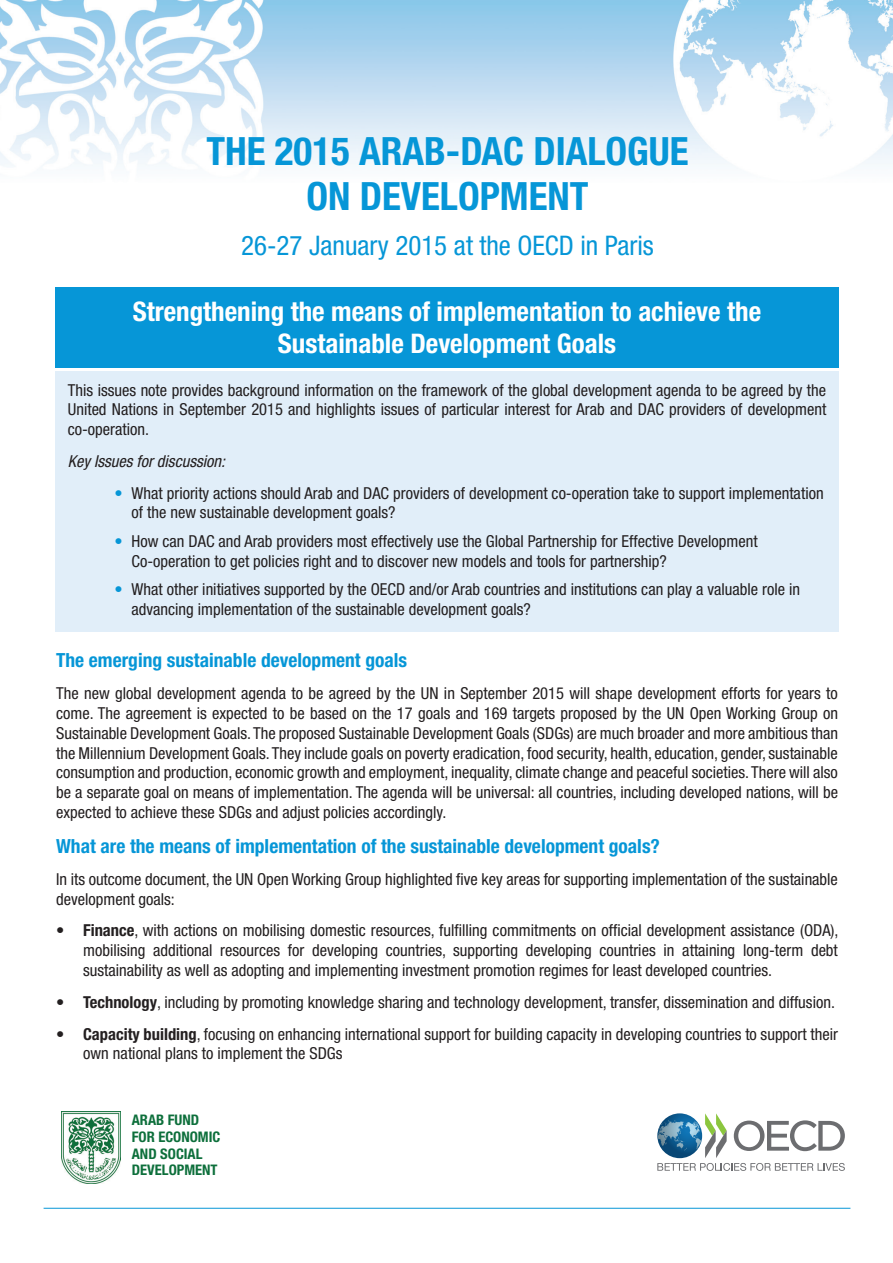
<style>
.page{position:relative;width:893px;height:1263px;background:#fff}
.page>*{position:absolute;margin:0;border:0;box-sizing:border-box;transform-origin:0 0}
.body{font:700 condensed 39px/45px "Helvetica Neue LT Std";color:#0696d7;text-align:center}
.t1{font:700 condensed 27px/32.4px "Helvetica Neue LT Std";color:#fff;text-align:center}
.body-2{font:condensed 27px "Helvetica Neue LT Std";color:#0696d7}
.small_ghead_use{font:700 condensed 19.5px "Helvetica Neue LT Std";color:#0696d7}
.body-3{font:condensed 16.5px/19.8px "Helvetica Neue LT Std";color:#231f20}
.body-4{font:italic condensed 16.5px "Helvetica Neue LT Std";color:#231f20}
.t2{font:700 condensed 14.55px/16.6px "Helvetica Neue LT Std";color:#0d6f3b}
.s1{color:#0696d7}
.s2{font-weight:700}
</style>
<div class="page">
<img style="left:0;top:0;width:893px;height:166px">
<svg style="left:657px;top:1113px;width:188px;height:58px"></svg>
<img style="left:61px;top:1112px;width:60px;height:71px">
<hr style="left:44px;top:1208px;width:806px;height:1px;background:#0696d7">
<div style="left:55px;top:287px;width:784px;height:80px;background:#0696d7"></div>
<div style="left:55px;top:371px;width:784px;height:260px;background:#e1eef9"></div>
<p class="body" style="left:206px;top:128px;width:484px">THE 2015 ARAB-DAC DIALOGUE<br>ON DEVELOPMENT</p>
<p class="body-2" style="left:241px;top:230px;width:414px">26-27 January 2015 at the OECD in Paris</p>
<p class="t1" style="left:133px;top:294px;width:630px">Strengthening the means of implementation to achieve the<br>Sustainable Development Goals</p>
<p class="body-3" style="left:68px;top:380px;width:760px;text-align:justify">This issues note provides background information on the framework of the global development agenda to be agreed by the United Nations in September 2015 and highlights issues of particular interest for Arab and DAC providers of development co-operation.</p>
<p class="body-4" style="left:68px;top:451px;width:159px">Key Issues for discussion:</p>
<p class="body-3" style="left:132px;top:483px;width:694px;text-indent:-17px"><span class="s1">•</span> What priority actions should Arab and DAC providers of development co-operation take to support implementation of the new sustainable development goals?</p>
<p class="body-3" style="left:132px;top:531px;width:628px;text-indent:-17px"><span class="s1">•</span> How can DAC and Arab providers most effectively use the Global Partnership for Effective Development<br>Co‑operation to get policies right and to discover new models and tools for partnership?</p>
<p class="body-3" style="left:132px;top:579px;width:670px;text-indent:-17px"><span class="s1">•</span> What other initiatives supported by the OECD and/or Arab countries and institutions can play a valuable role in advancing implementation of the sustainable development goals?</p>
<p class="small_ghead_use" style="left:56px;top:649px;width:353px">The emerging sustainable development goals</p>
<p class="body-3" style="left:56px;top:683px;width:783px;text-align:justify">The new global development agenda to be agreed by the UN in September 2015 will shape development efforts for years to come. The agreement is expected to be based on the 17 goals and 169 targets proposed by the UN Open Working Group on Sustainable Development Goals. The proposed Sustainable Development Goals (SDGs) are much broader and more ambitious than the Millennium Development Goals. They include goals on poverty eradication, food security, health, education, gender, sustainable consumption and production, economic growth and employment, inequality, climate change and peaceful societies. There will also be a separate goal on means of implementation. The agenda will be universal: all countries, including developed nations, will be expected to achieve these SDGs and adjust policies accordingly.</p>
<p class="small_ghead_use" style="left:56px;top:834px;width:605px">What are the means of implementation of the sustainable development goals?</p>
<p class="body-3" style="left:56px;top:869px;width:783px">In its outcome document, the UN Open Working Group highlighted five key areas for supporting implementation of the sustainable development goals:</p>
<p class="body-3" style="left:83px;top:921px;width:757px;text-align:justify;text-indent:-27px"><span class="s2">• Finance</span>, with actions on mobilising domestic resources, fulfilling commitments on official development assistance (ODA), mobilising additional resources for developing countries, supporting developing countries in attaining long-term debt sustainability as well as adopting and implementing investment promotion regimes for least developed countries.</p>
<p class="body-3" style="left:56px;top:992px;width:780px"><span class="s2">• Technology</span>, including by promoting knowledge sharing and technology development, transfer, dissemination and diffusion.</p>
<p class="body-3" style="left:83px;top:1024px;width:756px;text-indent:-27px"><span class="s2">• Capacity building</span>, focusing on enhancing international support for building capacity in developing countries to support their own national plans to implement the SDGs</p>
<p class="t2" style="left:132px;top:1111px;width:90px">ARAB FUND<br>FOR ECONOMIC<br>AND SOCIAL<br>DEVELOPMENT</p>
</div>
